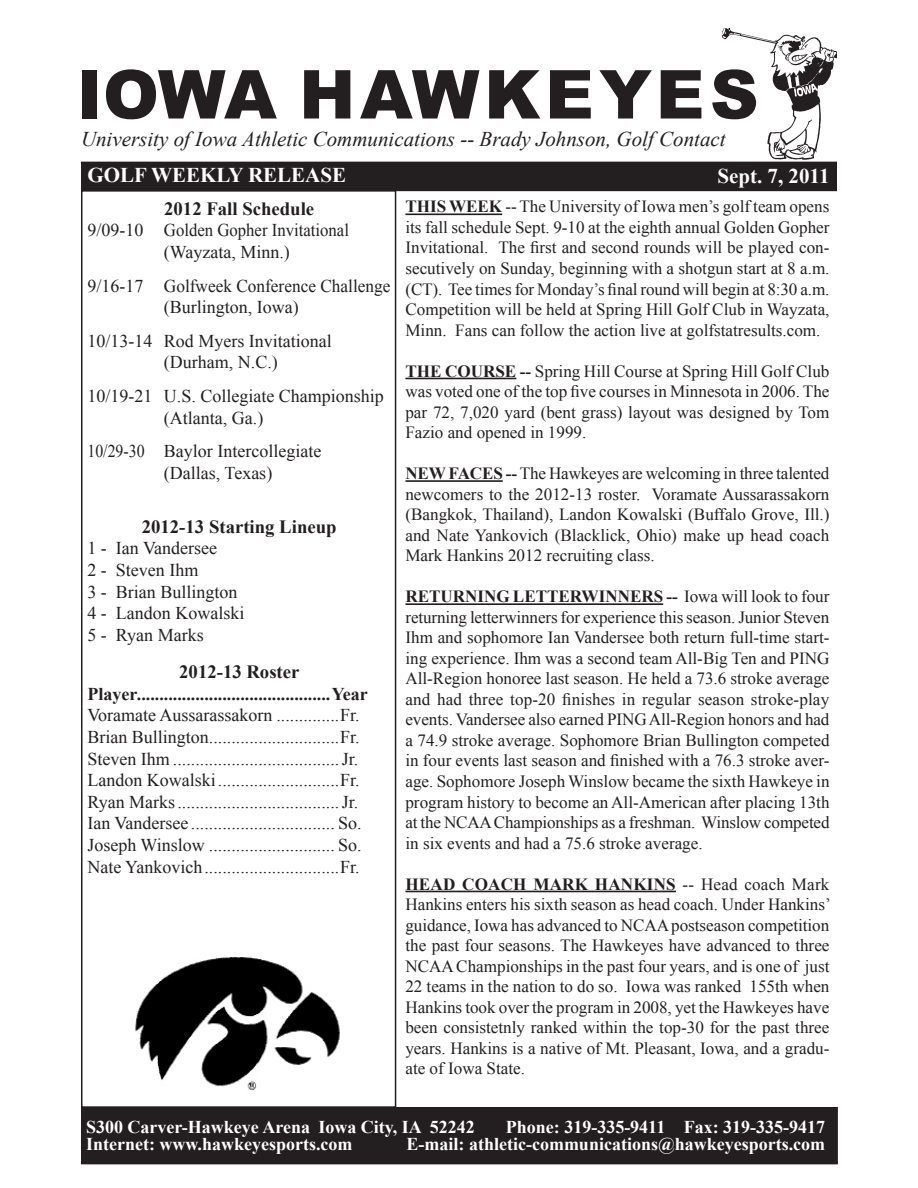
<style>
.page{position:relative;width:918px;height:1188px;background:#fff}
.page>*{position:absolute;margin:0;border:0;box-sizing:border-box;transform-origin:0 0}
.t1{font:900 67.5px "Arial";letter-spacing:.065em;color:#231f20}
.t2{font:italic 21px "Times New Roman";color:#231f20}
.t3{font:700 21px "Times New Roman";color:#fff}
.t4{font:700 18.75px "Times New Roman";color:#231f20}
.t5{font:18px "Times New Roman";color:#231f20}
.t6{font:700 18px "Times New Roman";color:#fff}
.t7{font:700 18px "Times New Roman";color:#231f20}
.t8{font:18px "Times New Roman";color:#231f20;scale:.88 1}
.t9{font:17.1px/20.5px "Times New Roman";color:#231f20;text-align:justify}
.s1{font-weight:700}
</style>
<div class="page">
<img style="left:722px;top:29px;width:115px;height:130px">
<div style="left:82px;top:162px;width:754px;height:28px;background:#231f20"></div>
<div style="left:81px;top:162px;width:756px;height:29px;border:2px solid #231f20"></div>
<div style="left:82px;top:1108px;width:755px;height:56px;background:#231f20"></div>
<div style="left:81px;top:1107px;width:757px;height:57px;border:2px solid #231f20"></div>
<div style="left:81px;top:190px;width:315px;height:918px;border:2px solid #231f20"></div>
<hr style="left:405px;top:213px;width:97px;height:2px;background:#231f20">
<hr style="left:405px;top:378px;width:111px;height:1px;background:#231f20">
<hr style="left:405px;top:480px;width:98px;height:2px;background:#231f20">
<hr style="left:405px;top:603px;width:258px;height:2px;background:#231f20">
<hr style="left:405px;top:891px;width:271px;height:1px;background:#231f20">
<img style="left:135px;top:957px;width:205px;height:134px">
<h1 class="t1" style="left:77px;top:45px;width:684px">IOWA HAWKEYES</h1>
<p class="t2" style="left:81px;top:125px;width:646px">University of Iowa Athletic Communications -- Brady Johnson, Golf Contact</p>
<p class="t3" style="left:87px;top:161px;width:260px">GOLF WEEKLY RELEASE</p>
<p class="t4" style="left:164px;top:195px;width:152px">2012 Fall Schedule</p>
<p class="t5" style="left:87px;top:218px;width:263px">9/09-10 Golden Gopher Invitational</p>
<p class="t5" style="left:164px;top:240px;width:128px">(Wayzata, Minn.)</p>
<p class="t5" style="left:87px;top:273px;width:304px">9/16-17 Golfweek Conference Challenge</p>
<p class="t5" style="left:164px;top:295px;width:136px">(Burlington, Iowa)</p>
<p class="t5" style="left:87px;top:329px;width:246px">10/13-14 Rod Myers Invitational</p>
<p class="t5" style="left:164px;top:350px;width:115px">(Durham, N.C.)</p>
<p class="t5" style="left:87px;top:384px;width:298px">10/19-21 U.S. Collegiate Championship</p>
<p class="t5" style="left:164px;top:405px;width:101px">(Atlanta, Ga.)</p>
<p class="t8" style="left:87px;top:439px;width:267px">10/29-30 Baylor Intercollegiate</p>
<p class="t5" style="left:164px;top:461px;width:110px">(Dallas, Texas)</p>
<p class="t4" style="left:142px;top:513px;width:196px">2012-13 Starting Lineup</p>
<p class="t5" style="left:87px;top:536px;width:131px">1 - Ian Vandersee</p>
<p class="t5" style="left:87px;top:558px;width:112px">2 - Steven Ihm</p>
<p class="t5" style="left:87px;top:579px;width:152px">3 - Brian Bullington</p>
<p class="t5" style="left:87px;top:601px;width:158px">4 - Landon Kowalski</p>
<p class="t5" style="left:87px;top:623px;width:118px">5 - Ryan Marks</p>
<p class="t4" style="left:179px;top:659px;width:122px">2012-13 Roster</p>
<p class="t7" style="left:87px;top:681px;width:282px">Player...........................................Year</p>
<p class="t5" style="left:87px;top:703px;width:274px">Voramate Aussarassakorn ..............Fr.</p>
<p class="t5" style="left:87px;top:725px;width:274px">Brian Bullington.............................Fr.</p>
<p class="t5" style="left:87px;top:746px;width:272px">Steven Ihm .....................................Jr.</p>
<p class="t5" style="left:87px;top:768px;width:274px">Landon Kowalski...........................Fr.</p>
<p class="t5" style="left:87px;top:790px;width:272px">Ryan Marks....................................Jr.</p>
<p class="t5" style="left:87px;top:811px;width:276px">Ian Vandersee ................................ So.</p>
<p class="t5" style="left:87px;top:833px;width:276px">Joseph Winslow ............................ So.</p>
<p class="t5" style="left:87px;top:854px;width:274px">Nate Yankovich..............................Fr.</p>
<p class="t3" style="left:717px;top:161px;width:114px">Sept. 7, 2011</p>
<p class="t9" style="left:405px;top:196px;width:426px"><span class="s1">THIS WEEK</span> -- The University of Iowa men’s golf team opens its fall schedule Sept. 9-10 at the eighth annual Golden Gopher Invitational. The first and second rounds will be played con&shy;secutively on Sunday, beginning with a shotgun start at 8 a.m. (CT). Tee times for Monday’s final round will begin at 8:30 a.m.<br>Competition will be held at Spring Hill Golf Club in Wayzata, Minn. Fans can follow the action live at golfstatresults.com.</p>
<p class="t9" style="left:405px;top:360px;width:426px"><span class="s1">THE COURSE --</span> Spring Hill Course at Spring Hill Golf Club was voted one of the top five courses in Minnesota in 2006. The par 72, 7,020 yard (bent grass) layout was designed by Tom Fazio and opened in 1999.</p>
<p class="t9" style="left:405px;top:463px;width:426px"><span class="s1">NEW FACES --</span> The Hawkeyes are welcoming in three talented newcomers to the 2012-13 roster. Voramate Aussarassakorn (Bangkok, Thailand), Landon Kowalski (Buffalo Grove, Ill.) and Nate Yankovich (Blacklick, Ohio) make up head coach Mark Hankins 2012 recruiting class.</p>
<p class="t9" style="left:405px;top:586px;width:426px"><span class="s1">RETURNING LETTERWINNERS --</span> Iowa will look to four returning letterwinners for experience this season. Junior Steven Ihm and sophomore Ian Vandersee both return full-time start&shy;ing experience. Ihm was a second team All-Big Ten and PING All-Region honoree last season. He held a 73.6 stroke average and had three top-20 finishes in regular season stroke-play events. Vandersee also earned PING All-Region honors and had a 74.9 stroke average. Sophomore Brian Bullington competed in four events last season and finished with a 76.3 stroke aver&shy;age. Sophomore Joseph Winslow became the sixth Hawkeye in program history to become an All-American after placing 13th at the NCAA Championships as a freshman. Winslow competed in six events and had a 75.6 stroke average.</p>
<p class="t9" style="left:405px;top:873px;width:427px"><span class="s1">HEAD COACH MARK HANKINS</span> -- Head coach Mark Hankins enters his sixth season as head coach. Under Hankins’ guidance, Iowa has advanced to NCAA postseason competition the past four seasons. The Hawkeyes have advanced to three NCAA Championships in the past four years, and is one of just 22 teams in the nation to do so. Iowa was ranked 155th when Hankins took over the program in 2008, yet the Hawkeyes have been consistetnly ranked within the top-30 for the past three years. Hankins is a native of Mt. Pleasant, Iowa, and a gradu&shy;ate of Iowa State.</p>
<p class="t6" style="left:86px;top:1114px;width:390px">S300 Carver-Hawkeye Arena Iowa City, IA 52242</p>
<p class="t6" style="left:506px;top:1114px;width:321px">Phone: 319-335-9411 Fax: 319-335-9417</p>
<p class="t6" style="left:86px;top:1132px;width:268px">Internet: www.hawkeyesports.com</p>
<p class="t6" style="left:407px;top:1132px;width:420px">E-mail: athletic-communications@hawkeyesports.com</p>
</div>
